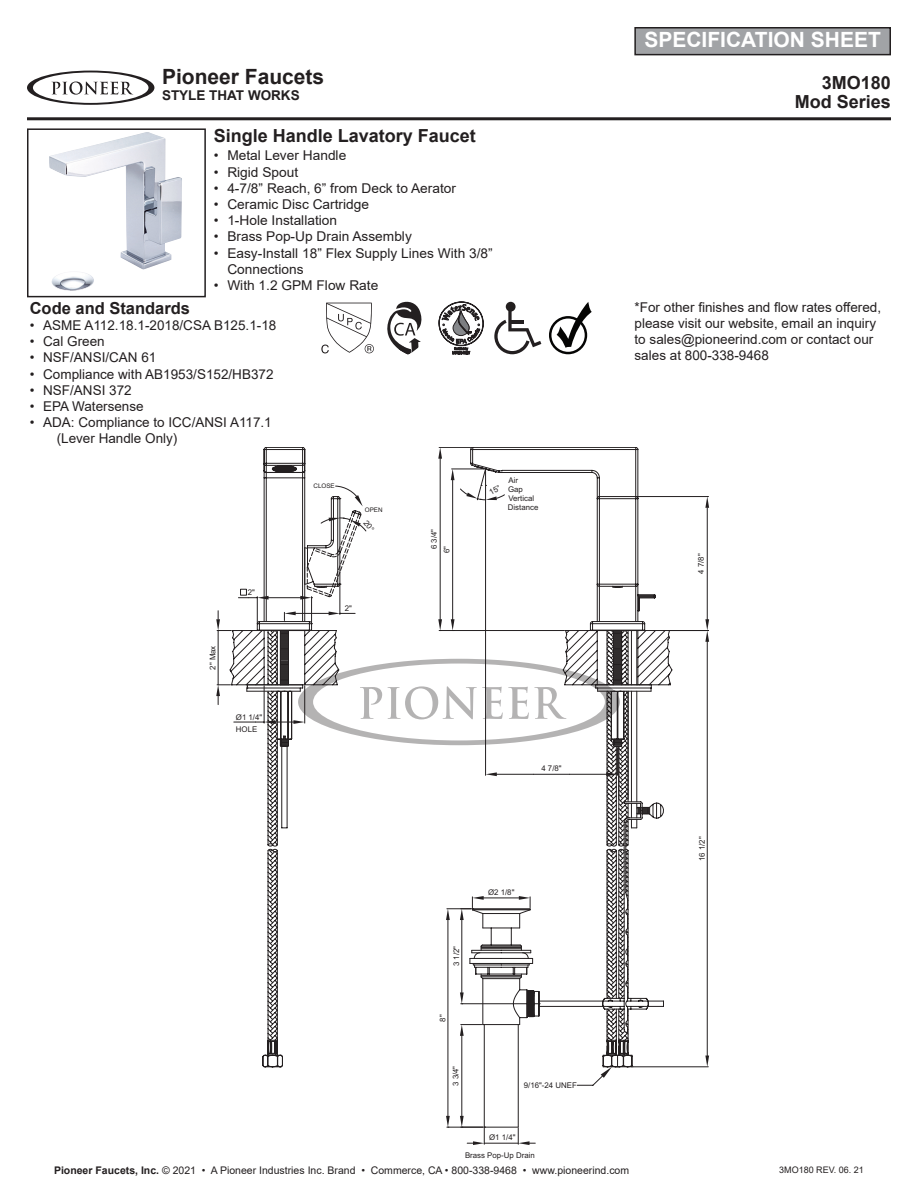
<style>
.page{position:relative;width:918px;height:1188px;background:#fff}
.page>*{position:absolute;margin:0;border:0;box-sizing:border-box;transform-origin:0 0}
.t1{font:700 21px "Arial";color:#fff}
.t2{font:700 21px "Arial";color:#231f20}
.t3{font:700 18px "Arial";color:#231f20}
.t4{font:700 16.5px "Arial";color:#231f20}
.t5{font:13.5px/16.2px "Arial";color:#231f20}
.t6{font:700 13.5px "Arial";color:#231f20}
.t7{font:10.5px "Arial";color:#231f20}
.t8{font:9px "Arial";color:#231f20}
.t9{font:7.8px/9px "Arial";color:#231f20}
.t10{font:6.3px "Arial";color:#231f20}
.s1{font-weight:700}
</style>
<div class="page">
<svg style="left:620px;top:447px;width:53px;height:354px"></svg>
<svg style="left:466px;top:1128px;width:19px;height:17px"></svg>
<svg style="left:518px;top:1128px;width:17px;height:17px"></svg>
<hr style="left:484px;top:1143px;width:34px;height:1px;background:#231f20">
<hr style="left:633px;top:1067px;width:75px;height:1px;background:#231f20">
<hr style="left:707px;top:641px;width:1px;height:417px;background:#231f20">
<svg style="left:705px;top:1056px;width:4px;height:11px"></svg>
<hr style="left:671px;top:630px;width:37px;height:1px;background:#231f20">
<hr style="left:637px;top:496px;width:71px;height:1px;background:#231f20">
<hr style="left:707px;top:508px;width:1px;height:114px;background:#231f20">
<svg style="left:705px;top:619px;width:4px;height:23px"></svg>
<svg style="left:705px;top:496px;width:4px;height:12px"></svg>
<svg style="left:620px;top:801px;width:44px;height:267px"></svg>
<svg style="left:446px;top:843px;width:183px;height:285px"></svg>
<hr style="left:27px;top:117px;width:864px;height:3px;background:#231f20">
<img style="left:49px;top:132px;width:133px;height:159px">
<div style="left:27px;top:128px;width:179px;height:169px;border:2px solid #231f20"></div>
<div style="left:635px;top:28px;width:255px;height:27px;background:#a1a3a6"></div>
<div style="left:634px;top:27px;width:257px;height:28px;border:2px solid #231f20"></div>
<svg style="left:387px;top:302px;width:34px;height:52px"></svg>
<svg style="left:321px;top:303px;width:53px;height:50px"></svg>
<svg style="left:439px;top:302px;width:44px;height:52px"></svg>
<svg style="left:494px;top:311px;width:47px;height:43px"></svg>
<div style="left:506px;top:302px;width:10px;height:10px;background:#231f20;border-radius:50%"></div>
<svg style="left:557px;top:302px;width:35px;height:46px"></svg>
<div style="left:549px;top:316px;width:38px;height:38px;border:2px solid #050504;border-radius:50%"></div>
<svg style="left:27px;top:71px;width:127px;height:34px"></svg>
<svg style="left:216px;top:447px;width:404px;height:639px"></svg>
<h1 class="t2" style="left:162px;top:62px;width:164px">Pioneer Faucets</h1>
<p class="t6" style="left:162px;top:86px;width:139px">STYLE THAT WORKS</p>
<h2 class="t3" style="left:214px;top:123px;width:264px">Single Handle Lavatory Faucet</h2>
<p class="t5" style="left:214px;top:147px;width:134px">• Metal Lever Handle</p>
<p class="t5" style="left:214px;top:164px;width:86px">• Rigid Spout</p>
<p class="t5" style="left:214px;top:180px;width:244px">• 4-7/8” Reach, 6” from Deck to Aerator</p>
<p class="t5" style="left:214px;top:196px;width:157px">• Ceramic Disc Cartridge</p>
<p class="t5" style="left:214px;top:212px;width:125px">• 1-Hole Installation</p>
<p class="t5" style="left:214px;top:228px;width:200px">• Brass Pop-Up Drain Assembly</p>
<p class="t5" style="left:227px;top:245px;width:267px;text-indent:-14px">• Easy-Install 18” Flex Supply Lines With 3/8”<br>Connections</p>
<p class="t5" style="left:214px;top:277px;width:166px">• With 1.2 GPM Flow Rate</p>
<p class="t4" style="left:30px;top:296px;width:162px">Code and Standards</p>
<p class="t5" style="left:30px;top:317px;width:248px">• ASME A112.18.1-2018/CSA B125.1-18</p>
<p class="t5" style="left:30px;top:333px;width:77px">• Cal Green</p>
<p class="t5" style="left:30px;top:349px;width:128px">• NSF/ANSI/CAN 61</p>
<p class="t5" style="left:30px;top:366px;width:245px">• Compliance with AB1953/S152/HB372</p>
<p class="t5" style="left:30px;top:382px;width:104px">• NSF/ANSI 372</p>
<p class="t5" style="left:30px;top:398px;width:116px">• EPA Watersense</p>
<p class="t5" style="left:57px;top:414px;width:217px;text-indent:-27px">• ADA: Compliance to ICC/ANSI A117.1 (Lever Handle Only)</p>
<p class="t9" style="left:208px;top:670px;width:26px;rotate:-90deg">2" Max</p>
<p class="t9" style="left:248px;top:588px;width:9px">2"</p>
<p class="t9" style="left:236px;top:712px;width:28px">Ø1 1/4"</p>
<p class="t9" style="left:236px;top:725px;width:23px">HOLE</p>
<p class="t10" style="left:314px;top:482px;width:23px">CLOSE</p>
<p class="t10" style="left:365px;top:506px;width:19px">OPEN</p>
<p class="t9" style="left:345px;top:604px;width:9px">2"</p>
<p class="t9" style="left:430px;top:549px;width:22px;rotate:-90deg">6 3/4"</p>
<p class="t9" style="left:442px;top:553px;width:9px;rotate:-90deg">6"</p>
<p class="t9" style="left:508px;top:476px;width:32px">Air<br>Gap<br>Vertical<br>Distance</p>
<p class="t9" style="left:541px;top:764px;width:22px">4 7/8"</p>
<p class="t9" style="left:452px;top:966px;width:22px;rotate:-90deg">3 1/2"</p>
<p class="t9" style="left:438px;top:1022px;width:9px;rotate:-90deg">8"</p>
<p class="t9" style="left:451px;top:1086px;width:22px;rotate:-90deg">3 3/4"</p>
<p class="t9" style="left:488px;top:888px;width:28px">Ø2 1/8"</p>
<p class="t9" style="left:524px;top:1081px;width:54px">9/16"-24 UNEF</p>
<p class="t9" style="left:489px;top:1133px;width:28px">Ø1 1/4"</p>
<p class="t9" style="left:465px;top:1151px;width:71px">Brass Pop-Up Drain</p>
<h1 class="t1" style="left:644px;top:25px;width:238px">SPECIFICATION SHEET</h1>
<h2 class="t3" style="left:822px;top:70px;width:71px">3MO180</h2>
<h2 class="t3" style="left:795px;top:89px;width:98px">Mod Series</h2>
<p class="t5" style="left:635px;top:299px;width:248px">*For other finishes and flow rates offered, please visit our website, email an inquiry to sales@pioneerind.com or contact our sales at 800-338-9468</p>
<p class="t9" style="left:697px;top:574px;width:22px;rotate:-90deg">4 7/8"</p>
<p class="t9" style="left:698px;top:861px;width:26px;rotate:-90deg">16 1/2"</p>
<p class="t7" style="left:54px;top:1163px;width:577px"><span class="s1">Pioneer Faucets, Inc.</span> © 2021 • A Pioneer Industries Inc. Brand • Commerce, CA • 800-338-9468 • www.pioneerind.com</p>
<p class="t8" style="left:779px;top:1164px;width:86px">3MO180 REV. 06. 21</p>
</div>
